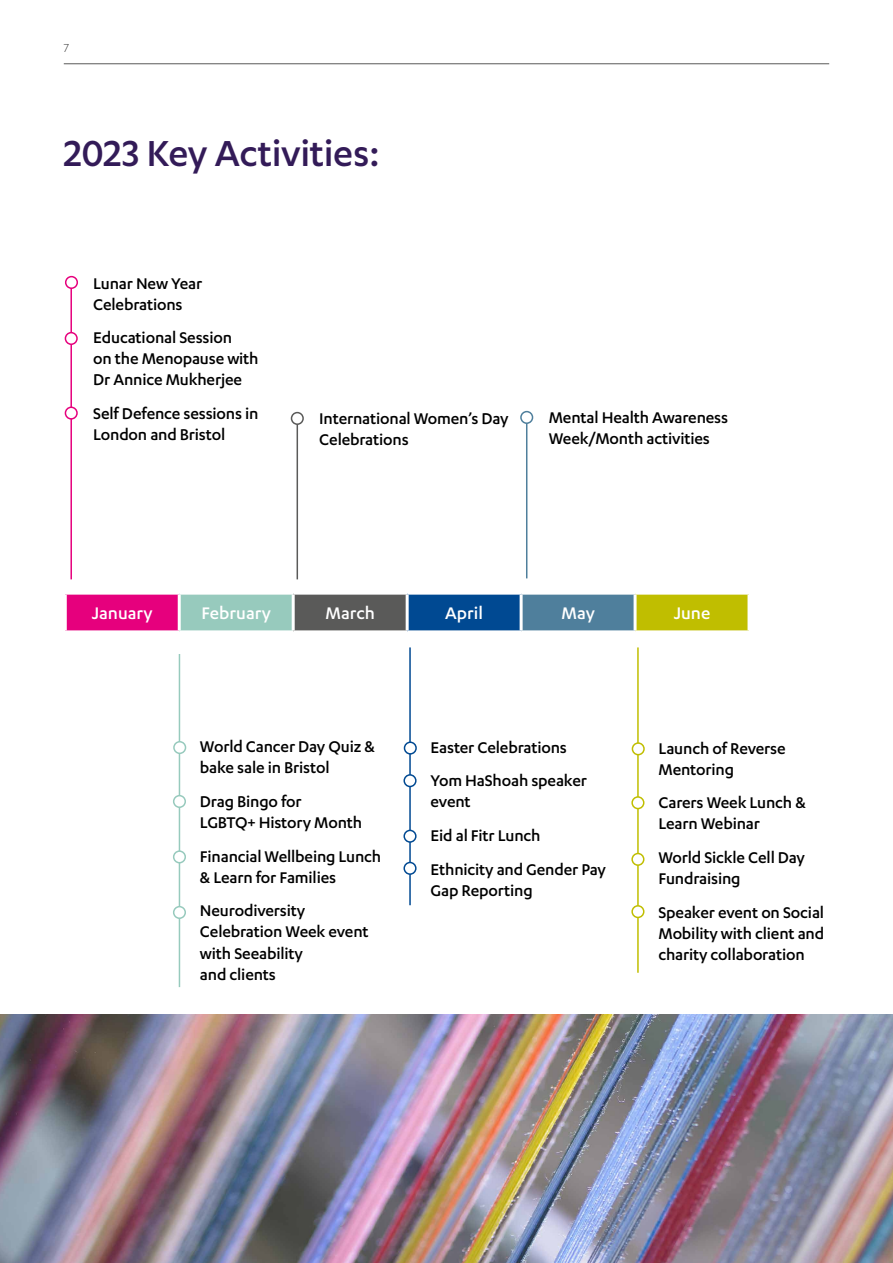
<style>
.page{position:relative;width:893px;height:1263px;background:#fff}
.page>*{position:absolute;margin:0;border:0;box-sizing:border-box;transform-origin:0 0}
.t1{font:500 42px "Karbon";letter-spacing:-.01em;color:#331b58}
.t2{font:500 19.5px "Karbon";color:#fff}
.t3{font:500 18px/21px "Karbon";letter-spacing:-.01em;color:#000}
.t4{font:300 13.5px "Karbon";color:#000}
</style>
<div class="page">
<img style="left:0;top:1014px;width:893px;height:249px">
<div style="left:65px;top:593px;width:114px;height:39px;background:#e6007d"></div>
<div style="left:179px;top:593px;width:114px;height:39px;background:#97cabd"></div>
<div style="left:293px;top:593px;width:114px;height:39px;background:#5a5a59"></div>
<div style="left:407px;top:593px;width:114px;height:39px;background:#004992"></div>
<div style="left:521px;top:593px;width:114px;height:39px;background:#4f7f9c"></div>
<div style="left:635px;top:593px;width:114px;height:39px;background:#c0be00"></div>
<hr style="left:64px;top:592px;width:115px;height:3px;background:#fff">
<hr style="left:64px;top:595px;width:3px;height:35px;background:#fff">
<hr style="left:179px;top:592px;width:114px;height:3px;background:#fff">
<hr style="left:178px;top:595px;width:3px;height:35px;background:#fff">
<hr style="left:293px;top:592px;width:114px;height:3px;background:#fff">
<hr style="left:292px;top:595px;width:3px;height:35px;background:#fff">
<hr style="left:407px;top:592px;width:114px;height:3px;background:#fff">
<hr style="left:406px;top:595px;width:3px;height:35px;background:#fff">
<hr style="left:521px;top:592px;width:114px;height:3px;background:#fff">
<hr style="left:520px;top:595px;width:3px;height:35px;background:#fff">
<hr style="left:635px;top:592px;width:115px;height:3px;background:#fff">
<hr style="left:634px;top:595px;width:3px;height:35px;background:#fff">
<hr style="left:747px;top:595px;width:3px;height:35px;background:#fff">
<hr style="left:64px;top:630px;width:115px;height:3px;background:#fff">
<hr style="left:179px;top:630px;width:114px;height:3px;background:#fff">
<hr style="left:293px;top:630px;width:114px;height:3px;background:#fff">
<hr style="left:407px;top:630px;width:114px;height:3px;background:#fff">
<hr style="left:521px;top:630px;width:114px;height:3px;background:#fff">
<hr style="left:635px;top:630px;width:115px;height:3px;background:#fff">
<hr style="left:70px;top:280px;width:2px;height:299px;background:#e6007d">
<div style="left:66px;top:277px;width:11px;height:11px;background:#fff;border-radius:50%"></div>
<div style="left:65px;top:276px;width:13px;height:13px;border:2px solid #e6007d;border-radius:50%"></div>
<div style="left:65px;top:333px;width:12px;height:11px;background:#fff;border-radius:50%"></div>
<div style="left:65px;top:332px;width:13px;height:13px;border:2px solid #e6007d;border-radius:50%"></div>
<div style="left:65px;top:407px;width:12px;height:12px;background:#fff;border-radius:50%"></div>
<div style="left:65px;top:406px;width:13px;height:14px;border:2px solid #e6007d;border-radius:50%"></div>
<hr style="left:179px;top:641px;width:1px;height:346px;background:#97cabd">
<div style="left:174px;top:742px;width:12px;height:11px;background:#fff;border-radius:50%"></div>
<div style="left:173px;top:741px;width:13px;height:13px;border:2px solid #97cabd;border-radius:50%"></div>
<div style="left:174px;top:796px;width:11px;height:11px;background:#fff;border-radius:50%"></div>
<div style="left:173px;top:795px;width:13px;height:13px;border:2px solid #97cabd;border-radius:50%"></div>
<div style="left:174px;top:851px;width:11px;height:12px;background:#fff;border-radius:50%"></div>
<div style="left:173px;top:850px;width:13px;height:13px;border:2px solid #97cabd;border-radius:50%"></div>
<div style="left:174px;top:907px;width:11px;height:11px;background:#fff;border-radius:50%"></div>
<div style="left:173px;top:906px;width:13px;height:13px;border:2px solid #97cabd;border-radius:50%"></div>
<hr style="left:297px;top:418px;width:1px;height:161px;background:#5a5a59">
<div style="left:291px;top:413px;width:12px;height:11px;background:#fff;border-radius:50%"></div>
<div style="left:291px;top:412px;width:13px;height:13px;border:2px solid #5a5a59;border-radius:50%"></div>
<div style="left:65px;top:641px;width:758px;height:13px;background:#fff"></div>
<hr style="left:409px;top:647px;width:2px;height:258px;background:#004992">
<div style="left:404px;top:742px;width:12px;height:12px;background:#fff;border-radius:50%"></div>
<div style="left:404px;top:741px;width:13px;height:14px;border:2px solid #004992;border-radius:50%"></div>
<div style="left:404px;top:775px;width:12px;height:11px;background:#fff;border-radius:50%"></div>
<div style="left:403px;top:774px;width:14px;height:13px;border:2px solid #004992;border-radius:50%"></div>
<div style="left:404px;top:830px;width:12px;height:12px;background:#fff;border-radius:50%"></div>
<div style="left:403px;top:830px;width:14px;height:13px;border:2px solid #004992;border-radius:50%"></div>
<div style="left:404px;top:862px;width:12px;height:12px;background:#fff;border-radius:50%"></div>
<div style="left:403px;top:862px;width:14px;height:13px;border:2px solid #004992;border-radius:50%"></div>
<hr style="left:526px;top:417px;width:1px;height:161px;background:#4f7f9c">
<div style="left:521px;top:412px;width:11px;height:11px;background:#fff;border-radius:50%"></div>
<div style="left:520px;top:411px;width:13px;height:13px;border:2px solid #4f7f9c;border-radius:50%"></div>
<hr style="left:637px;top:647px;width:2px;height:326px;background:#c0be00">
<div style="left:632px;top:743px;width:12px;height:12px;background:#fff;border-radius:50%"></div>
<div style="left:632px;top:742px;width:13px;height:13px;border:2px solid #c0be00;border-radius:50%"></div>
<div style="left:632px;top:797px;width:12px;height:11px;background:#fff;border-radius:50%"></div>
<div style="left:631px;top:796px;width:13px;height:13px;border:2px solid #c0be00;border-radius:50%"></div>
<div style="left:632px;top:853px;width:12px;height:12px;background:#fff;border-radius:50%"></div>
<div style="left:631px;top:853px;width:13px;height:13px;border:2px solid #c0be00;border-radius:50%"></div>
<div style="left:632px;top:906px;width:12px;height:11px;background:#fff;border-radius:50%"></div>
<div style="left:631px;top:905px;width:13px;height:13px;border:2px solid #c0be00;border-radius:50%"></div>
<hr style="left:64px;top:63px;width:765px;height:1px;background:#5a5a59">
<p class="t4" style="left:64px;top:40px;width:7px">7</p>
<h1 class="t1" style="left:64px;top:130px;width:317px">2023 Key Activities:</h1>
<p class="t3" style="left:93px;top:272px;width:111px">Lunar New Year<br>Celebrations</p>
<p class="t3" style="left:93px;top:327px;width:167px">Educational Session<br>on the Menopause with<br>Dr Annice Mukherjee</p>
<p class="t3" style="left:93px;top:403px;width:167px">Self Defence sessions in<br>London and Bristol</p>
<p class="t3" style="left:319px;top:407px;width:191px">International Women’s Day<br>Celebrations</p>
<p class="t3" style="left:549px;top:407px;width:181px">Mental Health Awareness<br>Week/Month activities</p>
<p class="t2" style="left:92px;top:602px;width:62px">January</p>
<p class="t2" style="left:202px;top:602px;width:71px">February</p>
<p class="t2" style="left:325px;top:602px;width:51px">March</p>
<p class="t2" style="left:445px;top:602px;width:39px">April</p>
<p class="t2" style="left:561px;top:602px;width:35px">May</p>
<p class="t2" style="left:674px;top:602px;width:38px">June</p>
<p class="t3" style="left:200px;top:736px;width:176px">World Cancer Day Quiz &amp; bake sale in Bristol</p>
<p class="t3" style="left:200px;top:790px;width:164px">Drag Bingo for<br>LGBTQ+ History Month</p>
<p class="t3" style="left:200px;top:845px;width:183px">Financial Wellbeing Lunch &amp; Learn for Families</p>
<p class="t3" style="left:200px;top:900px;width:170px">Neurodiversity<br>Celebration Week event with Seeability<br>and clients</p>
<p class="t3" style="left:431px;top:730px;width:158px;line-height:33.8px">Easter Celebrations<br>Yom HaShoah speaker</p>
<p class="t3" style="left:431px;top:784px;width:177px;line-height:33.8px">event<br>Eid al Fitr Lunch<br>Ethnicity and Gender Pay</p>
<p class="t3" style="left:431px;top:879px;width:104px">Gap Reporting</p>
<p class="t3" style="left:658px;top:737px;width:129px">Launch of Reverse<br>Mentoring</p>
<p class="t3" style="left:658px;top:792px;width:149px">Carers Week Lunch &amp;<br>Learn Webinar</p>
<p class="t3" style="left:658px;top:846px;width:148px">World Sickle Cell Day<br>Fundraising</p>
<p class="t3" style="left:658px;top:901px;width:167px;text-align:justify">Speaker event on Social Mobility with client and charity collaboration</p>
</div>
